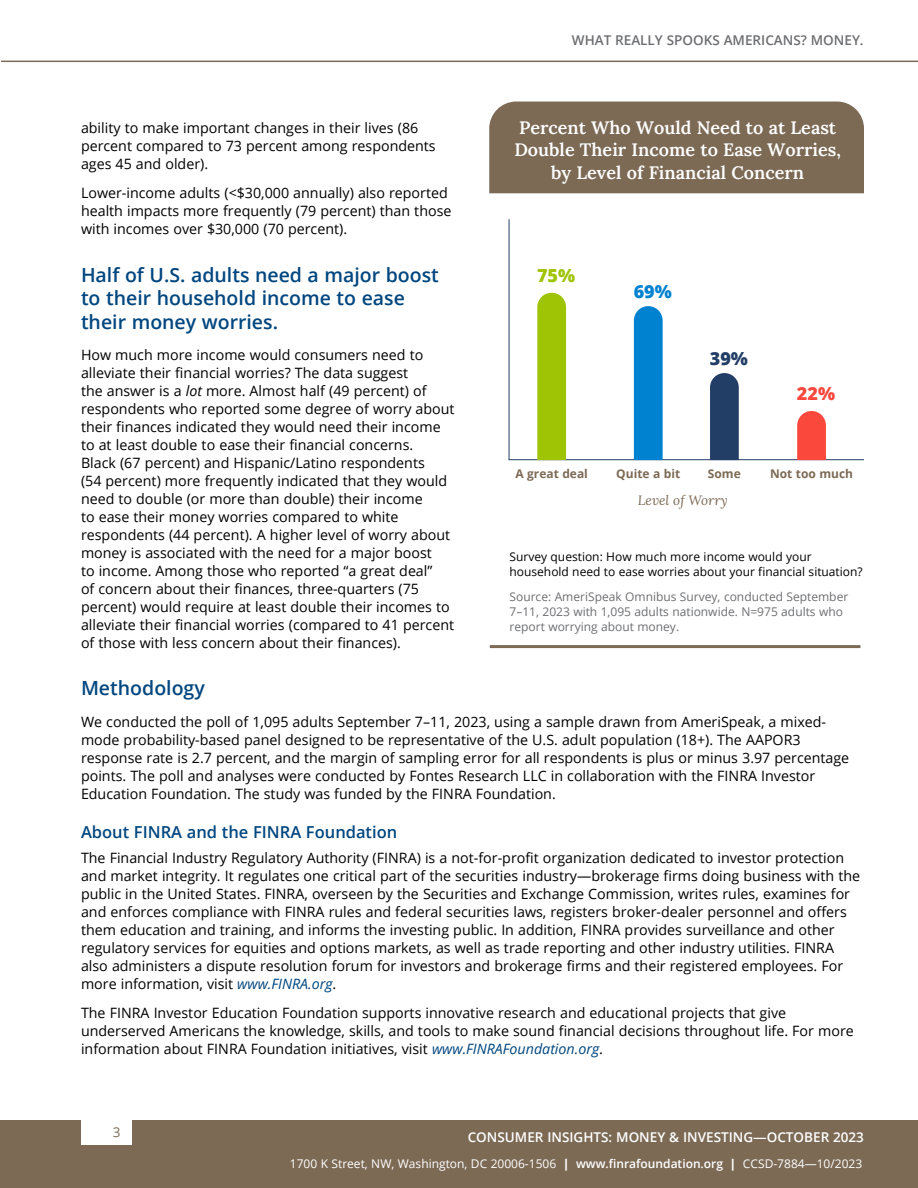
<style>
.page{position:relative;width:918px;height:1188px;background:#fff}
.page>*{position:absolute;margin:0;border:0;box-sizing:border-box;transform-origin:0 0}
.t1{font:600 19.5px/23.4px "Open Sans";color:#00467f}
.t2{font:600 18px/22.5px "Lora";color:#fff;text-align:center}
.t3{font:800 18px "Open Sans";color:#9ec405}
.t4{font:800 18px "Open Sans";color:#0082d1}
.t5{font:800 18px "Open Sans";color:#233e66}
.t6{font:800 18px "Open Sans";color:#fb483d}
.t7{font:600 16.5px "Open Sans";color:#00467f}
.t8{font:14.25px/18px "Open Sans";color:#000}
.t9{font:600 13.5px "Open Sans";color:#fff}
.t10{font:600 13.5px "Open Sans";color:#6d6e71}
.t11{font:italic 13.5px "Lora";color:#7c6a55}
.t12{font:13.5px "Open Sans";color:#7c6a55}
.t13{font:12px/15px "Open Sans";color:#6d6e71}
.t14{font:12px/15px "Open Sans";color:#000}
.t15{font:12px "Open Sans";color:#fff}
.t16{font:700 12px "Open Sans";color:#7c6a55}
.s1{font-style:italic}
.s2{font-style:italic;color:#00467f}
.s3{font-weight:800}
.s4{font-weight:600}
</style>
<div class="page">
<div style="left:0;top:1120px;width:918px;height:68px;background:#7c6a55"></div>
<div style="left:81px;top:1118px;width:51px;height:27px;background:#fff"></div>
<hr style="left:1px;top:61px;width:917px;height:1px;background:#7c6a55">
<hr style="left:490px;top:645px;width:370px;height:3px;background:#7c6a55">
<div style="left:489px;top:102px;width:375px;height:91px;background:#7c6a55"></div>
<hr style="left:509px;top:459px;width:355px;height:1px;background:#233e66">
<hr style="left:509px;top:219px;width:1px;height:241px;background:#233e66">
<div style="left:537px;top:293px;width:29px;height:167px;background:#9ec405"></div>
<div style="left:634px;top:306px;width:29px;height:154px;background:#0082d1"></div>
<svg style="left:710px;top:373px;width:29px;height:86px;background:#2c466c"></svg>
<svg style="left:797px;top:411px;width:29px;height:49px"></svg>
<p class="t8" style="left:81px;top:119px;width:356px">ability to make important changes in their lives (86 percent compared to 73 percent among respondents ages 45 and older).</p>
<p class="t8" style="left:81px;top:183px;width:372px">Lower-income adults (&lt;$30,000 annually) also reported health impacts more frequently (79 percent) than those with incomes over $30,000 (70 percent).</p>
<h1 class="t1" style="left:81px;top:263px;width:359px">Half of U.S. adults need a major boost to their household income to ease their money worries.</h1>
<p class="t8" style="left:81px;top:345px;width:375px">How much more income would consumers need to alleviate their financial worries? The data suggest<br>the answer is a <span class="s1">lot</span> more. Almost half (49 percent) of respondents who reported some degree of worry about their finances indicated they would need their income to at least double to ease their financial concerns.<br>Black (67 percent) and Hispanic/Latino respondents<br>(54 percent) more frequently indicated that they would need to double (or more than double) their income<br>to ease their money worries compared to white respondents (44 percent). A higher level of worry about money is associated with the need for a major boost<br>to income. Among those who reported “a great deal”<br>of concern about their finances, three-quarters (75 percent) would require at least double their incomes to alleviate their financial worries (compared to 41 percent of those with less concern about their finances).</p>
<p class="t10" style="left:572px;top:31px;width:293px">WHAT REALLY SPOOKS AMERICANS? MONEY.</p>
<p class="t2" style="left:514px;top:115px;width:328px">Percent Who Would Need to at Least<br>Double Their Income to Ease Worries, by Level of Financial Concern</p>
<p class="t3" style="left:537px;top:261px;width:40px">75%</p>
<p class="t4" style="left:634px;top:278px;width:40px">69%</p>
<p class="t5" style="left:710px;top:345px;width:40px">39%</p>
<p class="t6" style="left:797px;top:380px;width:40px">22%</p>
<p class="t16" style="left:515px;top:465px;width:74px">A great deal</p>
<p class="t16" style="left:616px;top:465px;width:65px">Quite a bit</p>
<p class="t16" style="left:708px;top:465px;width:34px">Some</p>
<p class="t11" style="left:638px;top:491px;width:91px">Level of Worry</p>
<p class="t16" style="left:770px;top:465px;width:85px">Not too much</p>
<p class="t14" style="left:510px;top:548px;width:355px">Survey question: How much more income would your household need to ease worries about your financial situation?</p>
<p class="t13" style="left:510px;top:589px;width:340px">Source: AmeriSpeak Omnibus Survey, conducted September<br>7–11, 2023 with 1,095 adults nationwide. N=975 adults who report worrying about money.</p>
<h1 class="t1" style="left:81px;top:676px;width:125px">Methodology</h1>
<p class="t8" style="left:81px;top:712px;width:770px">We conducted the poll of 1,095 adults September 7–11, 2023, using a sample drawn from AmeriSpeak, a mixed&shy;mode probability-based panel designed to be representative of the U.S. adult population (18+). The AAPOR3 response rate is 2.7 percent, and the margin of sampling error for all respondents is plus or minus 3.97 percentage points. The poll and analyses were conducted by Fontes Research LLC in collaboration with the FINRA Investor Education Foundation. The study was funded by the FINRA Foundation.</p>
<p class="t7" style="left:81px;top:821px;width:318px">About FINRA and the FINRA Foundation</p>
<p class="t8" style="left:81px;top:848px;width:781px">The Financial Industry Regulatory Authority (FINRA) is a not-for-profit organization dedicated to investor protection and market integrity. It regulates one critical part of the securities industry—brokerage firms doing business with the public in the United States. FINRA, overseen by the Securities and Exchange Commission, writes rules, examines for and enforces compliance with FINRA rules and federal securities laws, registers broker-dealer personnel and offers them education and training, and informs the investing public. In addition, FINRA provides surveillance and other regulatory services for equities and options markets, as well as trade reporting and other industry utilities. FINRA also administers a dispute resolution forum for investors and brokerage firms and their registered employees. For more information, visit <span class="s2">www.FINRA.org</span>.</p>
<p class="t8" style="left:81px;top:1003px;width:774px">The FINRA Investor Education Foundation supports innovative research and educational projects that give underserved Americans the knowledge, skills, and tools to make sound financial decisions throughout life. For more information about FINRA Foundation initiatives, visit <span class="s2">www.FINRAFoundation.org</span>.</p>
<p class="t12" style="left:113px;top:1123px;width:9px">3</p>
<p class="t9" style="left:468px;top:1128px;width:398px">CONSUMER INSIGHTS: MONEY &amp; INVESTING—OCTOBER 2023</p>
<p class="t15" style="left:290px;top:1155px;width:574px">1700 K Street, NW, Washington, DC 20006-1506 <span class="s3">|</span> <span class="s4">www.finrafoundation.org</span> <span class="s3">|</span> CCSD-7884—10/2023</p>
</div>
